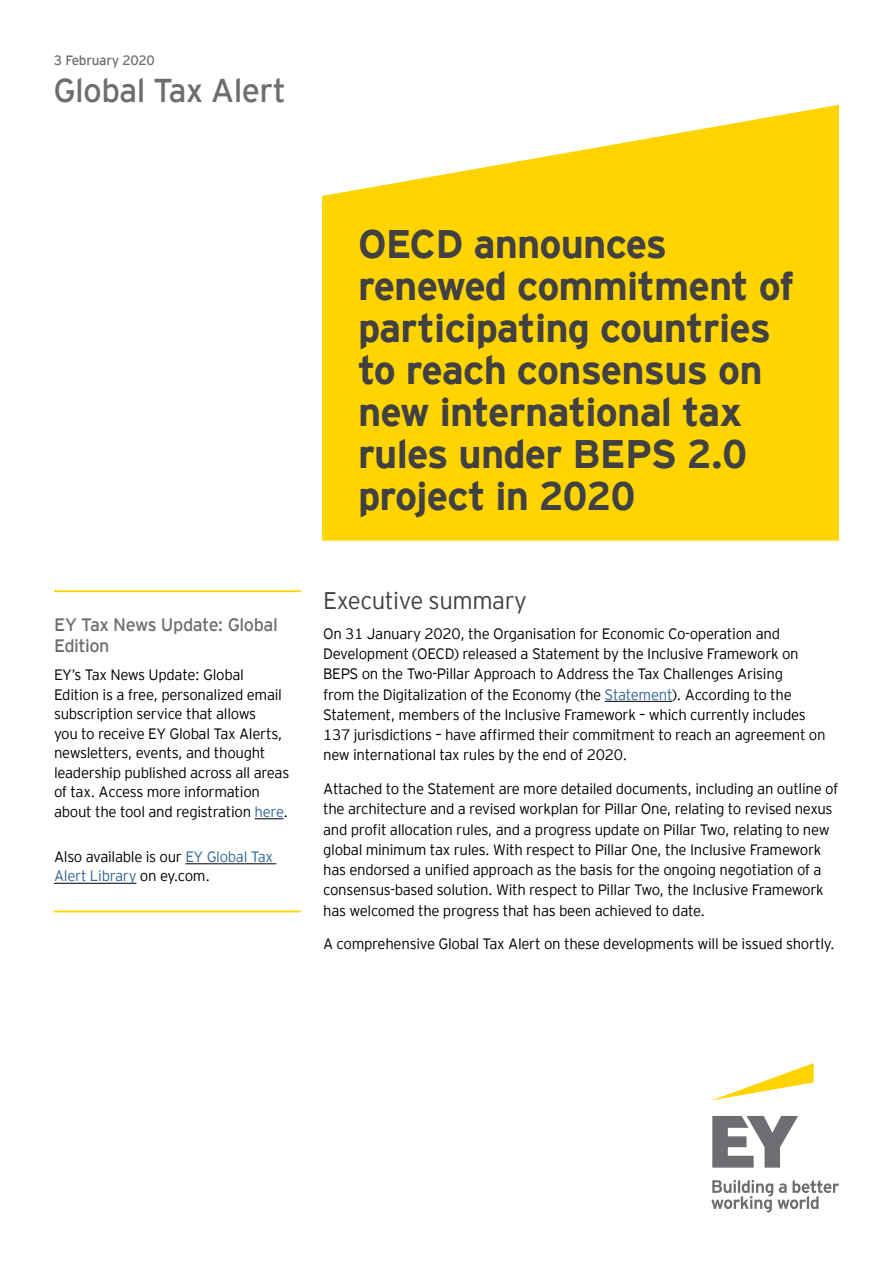
<style>
.page{position:relative;width:893px;height:1263px;background:#fff}
.page>*{position:absolute;margin:0;border:0;box-sizing:border-box;transform-origin:0 0}
.t1{font:700 39.75px/42px "EY Interstate";letter-spacing:-.02em;color:#414042}
.t2{font:33px "EY Interstate";letter-spacing:-.02em;color:#6d6e71}
.t3{font:300 24px "EY Interstate";letter-spacing:-.02em;color:#414042}
.t4{font:18px/21px "EY Interstate";letter-spacing:-.025em;color:#6d6e71}
.t5{font:300 15px/20.2px "EY Interstate";letter-spacing:-.02em;color:#000}
.t6{font:13.5px "EY Interstate";letter-spacing:-.02em;color:#6d6e71}
.s1{color:#369}
</style>
<div class="page">
<svg style="left:322px;top:105px;width:517px;height:436px;background:#ffd81a"></svg>
<hr style="left:605px;top:701px;width:67px;height:1px;background:#000">
<hr style="left:54px;top:590px;width:247px;height:2px;background:#ffd400">
<svg style="left:255px;top:818px;width:28px;height:1px"></svg>
<hr style="left:185px;top:863px;width:91px;height:1px;background:#000">
<hr style="left:54px;top:883px;width:82px;height:1px;background:#000">
<hr style="left:54px;top:910px;width:247px;height:2px;background:#ffd400">
<svg style="left:713px;top:1063px;width:101px;height:37px"></svg>
<svg style="left:711px;top:1116px;width:128px;height:96px"></svg>
<p class="t6" style="left:54px;top:50px;width:103px">3 February 2020</p>
<h2 class="t2" style="left:53px;top:67px;width:234px">Global Tax Alert</h2>
<p class="t4" style="left:54px;top:613px;width:225px">EY Tax News Update: Global<br>Edition</p>
<p class="t5" style="left:54px;top:664px;width:237px;line-height:19.5px">EY’s Tax News Update: Global Edition is a free, personalized email subscription service that allows<br>you to receive EY Global Tax Alerts, newsletters, events, and thought leadership published across all areas of tax. Access more information about the tool and registration <span class="s1">here</span>.</p>
<p class="t5" style="left:54px;top:846px;width:221px;line-height:19.5px">Also available is our <span class="s1">EY Global Tax<br>Alert Library</span> on ey.com.</p>
<h1 class="t1" style="left:358px;top:220px;width:438px">OECD announces renewed commitment of participating countries to reach consensus on new international tax rules under BEPS 2.0 project in 2020</h1>
<h3 class="t3" style="left:323px;top:584px;width:205px">Executive summary</h3>
<p class="t5" style="left:323px;top:622px;width:504px">On 31 January 2020, the Organisation for Economic Co-operation and Development (OECD) released a Statement by the Inclusive Framework on BEPS on the Two-Pillar Approach to Address the Tax Challenges Arising<br>from the Digitalization of the Economy (the <span class="s1">Statement</span>). According to the Statement, members of the Inclusive Framework – which currently includes 137 jurisdictions – have affirmed their commitment to reach an agreement on new international tax rules by the end of 2020.</p>
<p class="t5" style="left:323px;top:778px;width:517px">Attached to the Statement are more detailed documents, including an outline of the architecture and a revised workplan for Pillar One, relating to revised nexus and profit allocation rules, and a progress update on Pillar Two, relating to new global minimum tax rules. With respect to Pillar One, the Inclusive Framework has endorsed a unified approach as the basis for the ongoing negotiation of a consensus-based solution. With respect to Pillar Two, the Inclusive Framework has welcomed the progress that has been achieved to date.</p>
<p class="t5" style="left:323px;top:933px;width:513px">A comprehensive Global Tax Alert on these developments will be issued shortly.</p>
</div>
